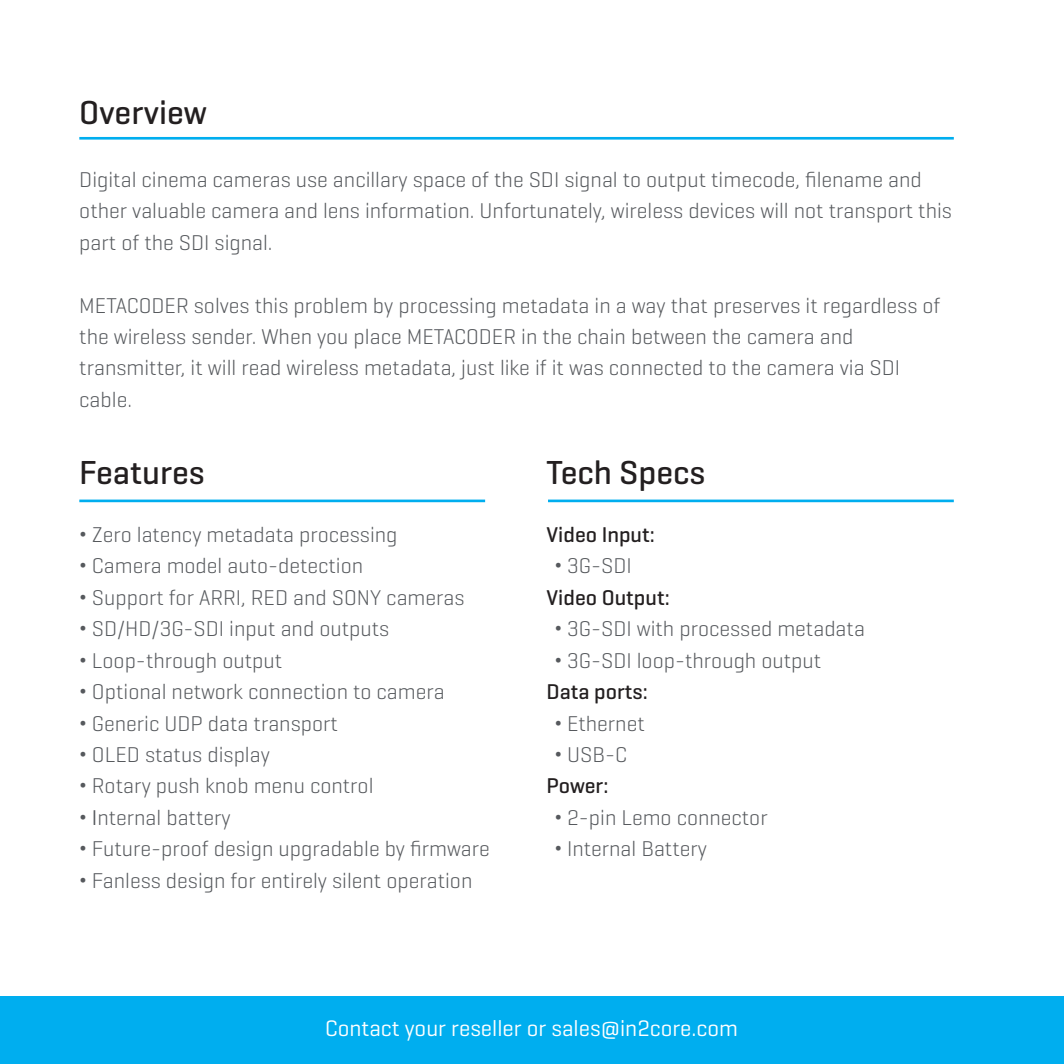
<style>
.page{position:relative;width:1064px;height:1064px;background:#fff}
.page>*{position:absolute;margin:0;border:0;box-sizing:border-box;transform-origin:0 0}
.t1{font:500 33.75px "Geogrotesque";color:#231f20}
.t2{font:22.75px "Geogrotesque";color:#fff}
.t3{font:300 21.75px/31.5px "Geogrotesque";color:#56595d}
.t4{font:500 21.75px/31.5px "Geogrotesque";color:#231f20}
.s1{font-family:"Helvetica";font-weight:400}
.s2{font-weight:400}
.s3{font-family:"Helvetica";font-weight:400;color:#56595d}
.s4{font-weight:300;color:#56595d}
.s5{font-weight:500;color:#231f20}
</style>
<div class="page">
<div style="left:0;top:996px;width:1063px;height:67px;background:#00aeef"></div>
<hr style="left:79px;top:137px;width:874px;height:2px;background:#00aeef">
<hr style="left:548px;top:499px;width:405px;height:3px;background:#00aeef">
<hr style="left:79px;top:499px;width:406px;height:3px;background:#00aeef">
<h1 class="t1" style="left:79px;top:91px;width:129px">Overview</h1>
<p class="t3" style="left:79px;top:163px;width:873px">Digital cinema cameras use ancillary space of the SDI signal to output timecode, filename and other valuable camera and lens information. Unfortunately, wireless devices will not transport this part of the SDI signal.</p>
<p class="t3" style="left:79px;top:288px;width:862px">METACODER solves this problem by processing metadata in a way that preserves it regardless of the wireless sender. When you place METACODER in the chain between the camera and transmitter, it will read wireless metadata, just like if it was connected to the camera via SDI cable.</p>
<h1 class="t1" style="left:79px;top:451px;width:127px">Features</h1>
<p class="t3" style="left:79px;top:518px;width:320px"><span class="s1">•</span> Zero latency metadata processing</p>
<p class="t3" style="left:79px;top:549px;width:285px"><span class="s1">•</span> Camera model auto-detection</p>
<p class="t3" style="left:79px;top:580px;width:386px"><span class="s1">•</span> Support for ARRI, RED and SONY cameras</p>
<p class="t3" style="left:79px;top:612px;width:311px"><span class="s1">•</span> SD/HD/3G-SDI input and outputs</p>
<p class="t3" style="left:79px;top:643px;width:204px"><span class="s1">•</span> Loop-through output</p>
<p class="t3" style="left:79px;top:675px;width:366px"><span class="s1">•</span> Optional network connection to camera</p>
<p class="t3" style="left:79px;top:706px;width:260px"><span class="s1">•</span> Generic UDP data transport</p>
<p class="t3" style="left:79px;top:737px;width:192px"><span class="s1">•</span> OLED status display</p>
<p class="t3" style="left:79px;top:769px;width:295px"><span class="s1">•</span> Rotary push knob menu control</p>
<p class="t3" style="left:79px;top:800px;width:153px"><span class="s1">•</span> <span class="s2">I</span>nternal battery</p>
<p class="t3" style="left:79px;top:832px;width:412px"><span class="s1">•</span> Future-proof design upgradable by firmware</p>
<p class="t3" style="left:79px;top:863px;width:394px"><span class="s1">•</span> Fanless design for entirely silent operation</p>
<h1 class="t1" style="left:546px;top:451px;width:160px">Tech Specs</h1>
<p class="t4" style="left:546px;top:518px;width:110px">Video Input:</p>
<p class="t4" style="left:546px;top:549px;width:125px;text-indent:8px"><span class="s3">•</span> <span class="s4">3G-SDI<br></span>Video Output:</p>
<p class="t3" style="left:554px;top:612px;width:312px"><span class="s1">•</span> 3G-SDI with processed metadata</p>
<p class="t3" style="left:546px;top:643px;width:276px;text-indent:8px"><span class="s1">•</span> 3G-SDI loop-through output<br><span class="s5">Data ports:</span></p>
<p class="t3" style="left:554px;top:706px;width:92px"><span class="s1">•</span> Ethernet</p>
<p class="t4" style="left:546px;top:738px;width:82px;text-indent:8px"><span class="s3">•</span> <span class="s4">USB-C<br></span>Power:</p>
<p class="t3" style="left:554px;top:800px;width:214px"><span class="s1">•</span> 2-pin Lemo connector</p>
<p class="t3" style="left:554px;top:832px;width:154px"><span class="s1">•</span> Internal Battery</p>
<p class="t2" style="left:325px;top:1013px;width:414px">Contact your reseller or sales@in2core.com</p>
</div>
